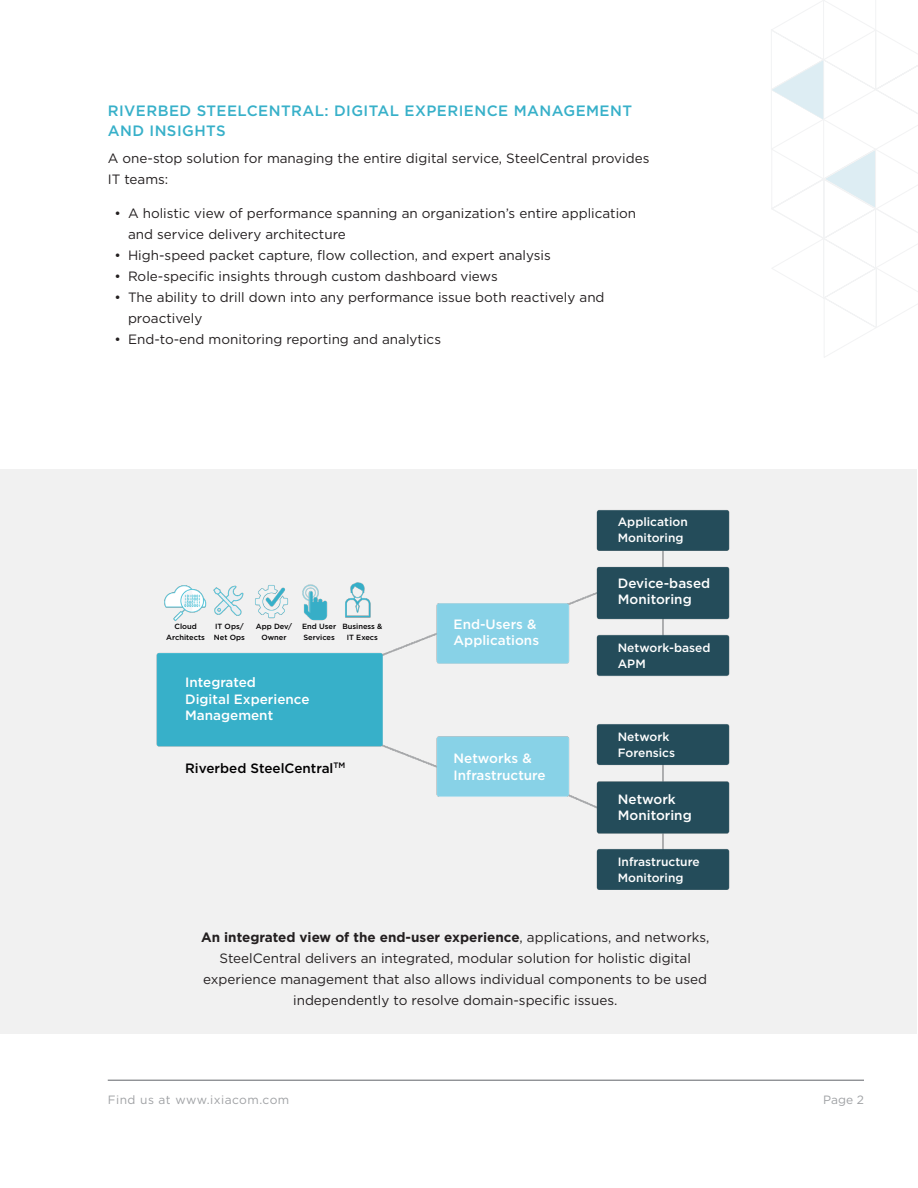
<style>
.page{position:relative;width:918px;height:1188px;background:#fff}
.page>*{position:absolute;margin:0;border:0;box-sizing:border-box;transform-origin:0 0}
.headline_-_level_1{font:500 15px/19.5px "Gotham";letter-spacing:.03em;color:#37b0c9}
.body_copy{font:13.5px/21px "Gotham";color:#231f20}
.table_copy{font:500 13.5px/16.5px "Gotham";color:#fff}
.table_copy-2{font:500 13.5px "Gotham";color:#010001}
.table_copy-3{font:500 12px/16.5px "Gotham";color:#fff}
.t1{font:12px "Gotham";letter-spacing:.04em;color:#9fa1a4}
.table_copy-4{font:500 7.5px/10.5px "Gotham";color:#010001;text-align:center}
.s1{font-weight:700}
</style>
<div class="page">
<div style="left:1px;top:469px;width:916px;height:565px;background:#f1f1f1"></div>
<img style="left:156px;top:510px;width:574px;height:380px">
<hr style="left:108px;top:1080px;width:756px;height:1px;background:#606369">
<svg style="left:771px;top:0;width:147px;height:358px"></svg>
<p class="headline_-_level_1" style="left:108px;top:101px;width:526px">RIVERBED STEELCENTRAL: DIGITAL EXPERIENCE MANAGEMENT<br>AND INSIGHTS</p>
<p class="body_copy" style="left:108px;top:147px;width:543px">A one-stop solution for managing the entire digital service, SteelCentral provides<br>IT teams:</p>
<p class="body_copy" style="left:128px;top:203px;width:510px;text-indent:-14px">• A holistic view of performance spanning an organization’s entire application and service delivery architecture</p>
<p class="body_copy" style="left:115px;top:245px;width:438px">• High-speed packet capture, flow collection, and expert analysis</p>
<p class="body_copy" style="left:115px;top:266px;width:385px">• Role-specific insights through custom dashboard views</p>
<p class="body_copy" style="left:128px;top:287px;width:478px;text-indent:-14px">• The ability to drill down into any performance issue both reactively and proactively</p>
<p class="body_copy" style="left:115px;top:329px;width:328px">• End-to-end monitoring reporting and analytics</p>
<p class="table_copy-3" style="left:618px;top:513px;width:71px">Application<br>Monitoring</p>
<p class="table_copy-4" style="left:166px;top:621px;width:40px">Cloud<br>Architects</p>
<p class="table_copy-4" style="left:214px;top:621px;width:32px;text-align:left">IT Ops/<br>Net Ops</p>
<p class="table_copy-4" style="left:256px;top:621px;width:38px">App Dev/<br>Owner</p>
<p class="table_copy-4" style="left:302px;top:621px;width:36px;text-align:left">End User<br>Services</p>
<p class="table_copy-4" style="left:342px;top:621px;width:42px">Business &amp;<br>IT Execs</p>
<p class="table_copy" style="left:185px;top:674px;width:126px">Integrated<br>Digital Experience<br>Management</p>
<p class="table_copy-2" style="left:185px;top:759px;width:162px">Riverbed SteelCentral<sup>TM</sup></p>
<p class="table_copy" style="left:454px;top:616px;width:87px">End-Users &amp;<br>Applications</p>
<p class="table_copy" style="left:454px;top:750px;width:94px">Networks &amp;<br>Infrastructure</p>
<p class="table_copy" style="left:618px;top:574px;width:94px">Device-based<br>Monitoring</p>
<p class="table_copy-3" style="left:618px;top:639px;width:94px">Network-based<br>APM</p>
<p class="table_copy-3" style="left:618px;top:728px;width:59px">Network<br>Forensics</p>
<p class="table_copy" style="left:618px;top:790px;width:75px">Network<br>Monitoring</p>
<p class="table_copy-3" style="left:618px;top:853px;width:83px">Infrastructure<br>Monitoring</p>
<p class="body_copy" style="left:201px;top:926px;width:510px;text-align:center"><span class="s1">An integrated view of the end-user experience</span>, applications, and networks, SteelCentral delivers an integrated, modular solution for holistic digital experience management that also allows individual components to be used independently to resolve domain-specific issues.</p>
<p class="t1" style="left:108px;top:1092px;width:183px">Find us at www.ixiacom.com</p>
<p class="t1" style="left:823px;top:1092px;width:42px">Page 2</p>
</div>
